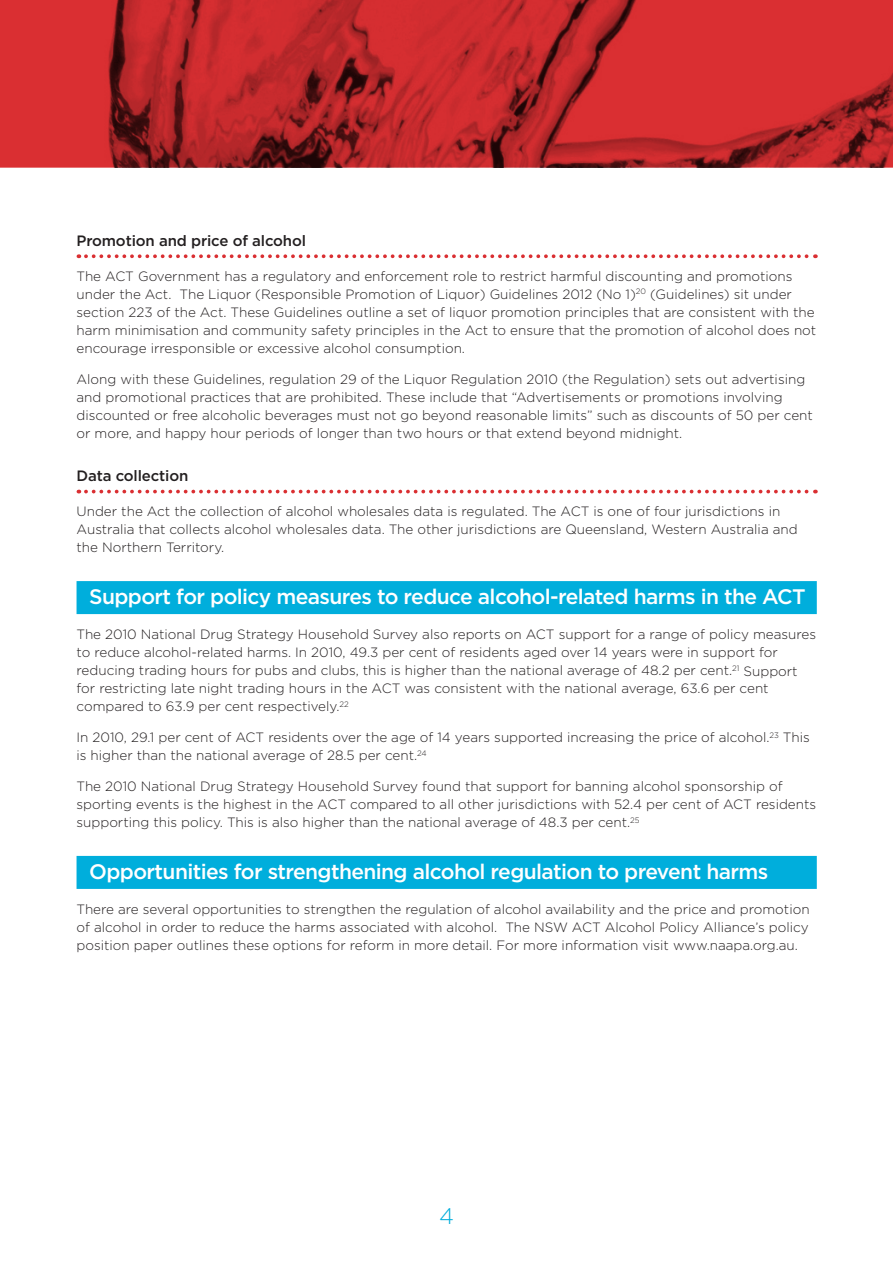
<style>
.page{position:relative;width:893px;height:1263px;background:#fff}
.page>*{position:absolute;margin:0;border:0;box-sizing:border-box;transform-origin:0 0}
.t1{font:300 22.5px "Gotham";color:#00aedc}
.t2{font:500 21px "Gotham";letter-spacing:-.03em;color:#fff}
.t3{font:500 15px "Gotham";letter-spacing:-.01em;color:#231f20}
.t4{font:300 13.5px/18px "Gotham";color:#231f20}
</style>
<div class="page">
<svg style="left:0;top:0;width:893px;height:168px;background:#be292c"></svg>
<svg style="left:86px;top:254px;width:730px;height:4px"></svg>
<svg style="left:86px;top:490px;width:730px;height:3px"></svg>
<div style="left:77px;top:581px;width:740px;height:33px;background:#00aedc"></div>
<div style="left:77px;top:856px;width:740px;height:33px;background:#00aedc"></div>
<p class="t3" style="left:77px;top:231px;width:231px">Promotion and price of alcohol</p>
<p class="t4" style="left:77px;top:267px;width:741px">The ACT Government has a regulatory and enforcement role to restrict harmful discounting and promotions under the Act. The Liquor (Responsible Promotion of Liquor) Guidelines 2012 (No 1)<sup>20</sup> (Guidelines) sit under section 223 of the Act. These Guidelines outline a set of liquor promotion principles that are consistent with the harm minimisation and community safety principles in the Act to ensure that the promotion of alcohol does not encourage irresponsible or excessive alcohol consumption.</p>
<p class="t4" style="left:77px;top:369px;width:738px">Along with these Guidelines, regulation 29 of the Liquor Regulation 2010 (the Regulation) sets out advertising and promotional practices that are prohibited. These include that “Advertisements or promotions involving discounted or free alcoholic beverages must not go beyond reasonable limits” such as discounts of 50 per cent or more, and happy hour periods of longer than two hours or that extend beyond midnight.</p>
<p class="t3" style="left:77px;top:466px;width:113px">Data collection</p>
<p class="t4" style="left:77px;top:502px;width:723px">Under the Act the collection of alcohol wholesales data is regulated. The ACT is one of four jurisdictions in<br>Australia that collects alcohol wholesales data. The other jurisdictions are Queensland, Western Australia and the Northern Territory.</p>
<h2 class="t2" style="left:89px;top:583px;width:718px">Support for policy measures to reduce alcohol-related harms in the ACT</h2>
<p class="t4" style="left:77px;top:625px;width:741px">The 2010 National Drug Strategy Household Survey also reports on ACT support for a range of policy measures to reduce alcohol-related harms. In 2010, 49.3 per cent of residents aged over 14 years were in support for reducing trading hours for pubs and clubs, this is higher than the national average of 48.2 per cent.<sup>21</sup> Support for restricting late night trading hours in the ACT was consistent with the national average, 63.6 per cent compared to 63.9 per cent respectively.<sup>22</sup></p>
<p class="t4" style="left:77px;top:728px;width:735px">In 2010, 29.1 per cent of ACT residents over the age of 14 years supported increasing the price of alcohol.<sup>23</sup> This is higher than the national average of 28.5 per cent.<sup>24</sup></p>
<p class="t4" style="left:77px;top:777px;width:741px">The 2010 National Drug Strategy Household Survey found that support for banning alcohol sponsorship of sporting events is the highest in the ACT compared to all other jurisdictions with 52.4 per cent of ACT residents supporting this policy. This is also higher than the national average of 48.3 per cent.<sup>25</sup></p>
<h2 class="t2" style="left:89px;top:858px;width:680px">Opportunities for strengthening alcohol regulation to prevent harms</h2>
<p class="t4" style="left:77px;top:900px;width:735px;text-align:justify">There are several opportunities to strengthen the regulation of alcohol availability and the price and promotion of alcohol in order to reduce the harms associated with alcohol. The NSW ACT Alcohol Policy Alliance’s policy position paper outlines these options for reform in more detail. For more information visit www.naapa.org.au.</p>
<h1 class="t1" style="left:439px;top:1201px;width:16px">4</h1>
</div>
